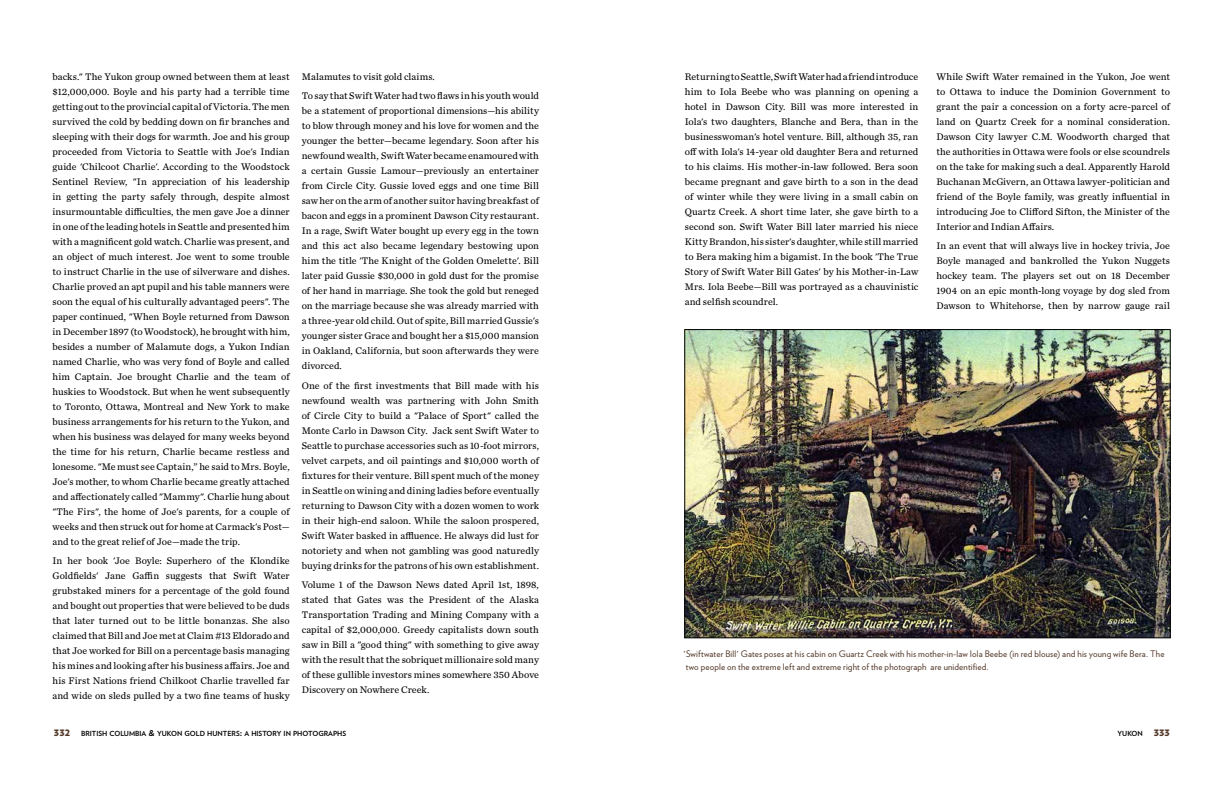
<style>
.page{position:relative;width:1224px;height:792px;background:#fff}
.page>*{position:absolute;margin:0;border:0;box-sizing:border-box;transform-origin:0 0}
.t1{font:10px/15px "Chronicle Text G2";letter-spacing:.005em;color:#000;text-align:justify}
.t2{font:9px/13px "Verlag";letter-spacing:.015em;color:#513626}
.t3{font:700 7px "Verlag";color:#000}
.s1{font-weight:900;font-size:11px;color:#513626}
.s2{font-size:10px}
</style>
<div class="page">
<img style="left:686px;top:331px;width:483px;height:305px">
<div style="left:684px;top:329px;width:487px;height:309px;border:1px solid #000"></div>
<p class="t1" style="left:52px;top:69px;width:239px">backs." The Yukon group owned between them at least $12,000,000. Boyle and his party had a terrible time getting out to the provincial capital of Victoria. The men survived the cold by bedding down on fir branches and sleeping with their dogs for warmth. Joe and his group proceeded from Victoria to Seattle with Joe's Indian guide 'Chilcoot Charlie'. According to the Woodstock Sentinel Review, "In appreciation of his leadership in getting the party safely through, despite almost insurmountable difficulties, the men gave Joe a dinner in one of the leading hotels in Seattle and presented him with a magnificent gold watch. Charlie was present, and an object of much interest. Joe went to some trouble to instruct Charlie in the use of silverware and dishes.<br>Charlie proved an apt pupil and his table manners were soon the equal of his culturally advantaged peers". The paper continued, "When Boyle returned from Dawson in December 1897 (to Woodstock), he brought with him, besides a number of Malamute dogs, a Yukon Indian named Charlie, who was very fond of Boyle and called him Captain. Joe brought Charlie and the team of huskies to Woodstock. But when he went subsequently to Toronto, Ottawa, Montreal and New York to make business arrangements for his return to the Yukon, and when his business was delayed for many weeks beyond the time for his return, Charlie became restless and lonesome. "Me must see Captain,” he said to Mrs. Boyle, Joe's mother, to whom Charlie became greatly attached and affectionately called "Mammy". Charlie hung about "The Firs", the home of Joe's parents, for a couple of weeks and then struck out for home at Carmack's Post— and to the great relief of Joe—made the trip.</p>
<p class="t1" style="left:52px;top:553px;width:239px">In her book 'Joe Boyle: Superhero of the Klondike Goldfields' Jane Gaffin suggests that Swift Water grubstaked miners for a percentage of the gold found and bought out properties that were believed to be duds that later turned out to be little bonanzas. She also claimed that Bill and Joe met at Claim #13 Eldorado and that Joe worked for Bill on a percentage basis managing his mines and looking after his business affairs. Joe and his First Nations friend Chilkoot Charlie travelled far and wide on sleds pulled by a two fine teams of husky</p>
<p class="t1" style="left:302px;top:66px;width:239px;line-height:19.5px">Malamutes to visit gold claims.<br>To say that Swift Water had two flaws in his youth would</p>
<p class="t1" style="left:302px;top:103px;width:239px">be a statement of proportional dimensions—his ability to blow through money and his love for women and the younger the better—became legendary. Soon after his newfound wealth, Swift Water became enamoured with a certain Gussie Lamour—previously an entertainer from Circle City. Gussie loved eggs and one time Bill saw her on the arm of another suitor having breakfast of bacon and eggs in a prominent Dawson City restaurant.<br>In a rage, Swift Water bought up every egg in the town and this act also became legendary bestowing upon him the title 'The Knight of the Golden Omelette'. Bill later paid Gussie $30,000 in gold dust for the promise of her hand in marriage. She took the gold but reneged on the marriage because she was already married with a three-year old child. Out of spite, Bill married Gussie's younger sister Grace and bought her a $15,000 mansion in Oakland, California, but soon afterwards they were divorced.</p>
<p class="t1" style="left:302px;top:378px;width:239px">One of the first investments that Bill made with his newfound wealth was partnering with John Smith of Circle City to build a "Palace of Sport" called the Monte Carlo in Dawson City. Jack sent Swift Water to Seattle to purchase accessories such as 10-foot mirrors, velvet carpets, and oil paintings and $10,000 worth of fixtures for their venture. Bill spent much of the money in Seattle on wining and dining ladies before eventually returning to Dawson City with a dozen women to work in their high-end saloon. While the saloon prospered, Swift Water basked in affluence. He always did lust for notoriety and when not gambling was good naturedly buying drinks for the patrons of his own establishment.</p>
<p class="t1" style="left:302px;top:577px;width:239px">Volume 1 of the Dawson News dated April 1st, 1898, stated that Gates was the President of the Alaska Transportation Trading and Mining Company with a capital of $2,000,000. Greedy capitalists down south saw in Bill a "good thing" with something to give away with the result that the sobriquet millionaire sold many of these gullible investors mines somewhere 350 Above Discovery on Nowhere Creek.</p>
<p class="t1" style="left:685px;top:69px;width:235px">Returning to Seattle, Swift Water had a friend introduce him to Iola Beebe who was planning on opening a hotel in Dawson City. Bill was more interested in Iola's two daughters, Blanche and Bera, than in the businesswoman's hotel venture. Bill, although 35, ran off with Iola's 14-year old daughter Bera and returned to his claims. His mother-in-law followed. Bera soon became pregnant and gave birth to a son in the dead of winter while they were living in a small cabin on Quartz Creek. A short time later, she gave birth to a second son. Swift Water Bill later married his niece Kitty Brandon, his sister's daughter, while still married to Bera making him a bigamist. In the book 'The True Story of Swift Water Bill Gates' by his Mother-in-Law Mrs. Iola Beebe—Bill was portrayed as a chauvinistic and selfish scoundrel.</p>
<p class="t1" style="left:936px;top:69px;width:235px">While Swift Water remained in the Yukon, Joe went to Ottawa to induce the Dominion Government to grant the pair a concession on a forty acre-parcel of land on Quartz Creek for a nominal consideration.<br>Dawson City lawyer C.M. Woodworth charged that the authorities in Ottawa were fools or else scoundrels on the take for making such a deal. Apparently Harold Buchanan McGivern, an Ottawa lawyer-politician and friend of the Boyle family, was greatly influential in introducing Joe to Clifford Sifton, the Minister of the Interior and Indian Affairs.</p>
<p class="t1" style="left:936px;top:238px;width:235px">In an event that will always live in hockey trivia, Joe Boyle managed and bankrolled the Yukon Nuggets hockey team. The players set out on 18 December 1904 on an epic month-long voyage by dog sled from Dawson to Whitehorse, then by narrow gauge rail</p>
<p class="t2" style="left:684px;top:646px;width:482px">'Swiftwater Bill' Gates poses at his cabin on Guartz Creek with his mother-in-law Iola Beebe (in red blouse) and his young wife Bera. The two people on the extreme left and extreme right of the photograph are unidentified.</p>
<p class="t3" style="left:54px;top:728px;width:294px"><span class="s1">332</span> BRITISH COLUMBIA <span class="s2">&amp;</span> YUKON GOLD HUNTERS<span class="s2">:</span> A HISTORY IN PHOTOGRAPHS</p>
<p class="t3" style="left:1118px;top:728px;width:54px">YUKON <span class="s1">333</span></p>
</div>
